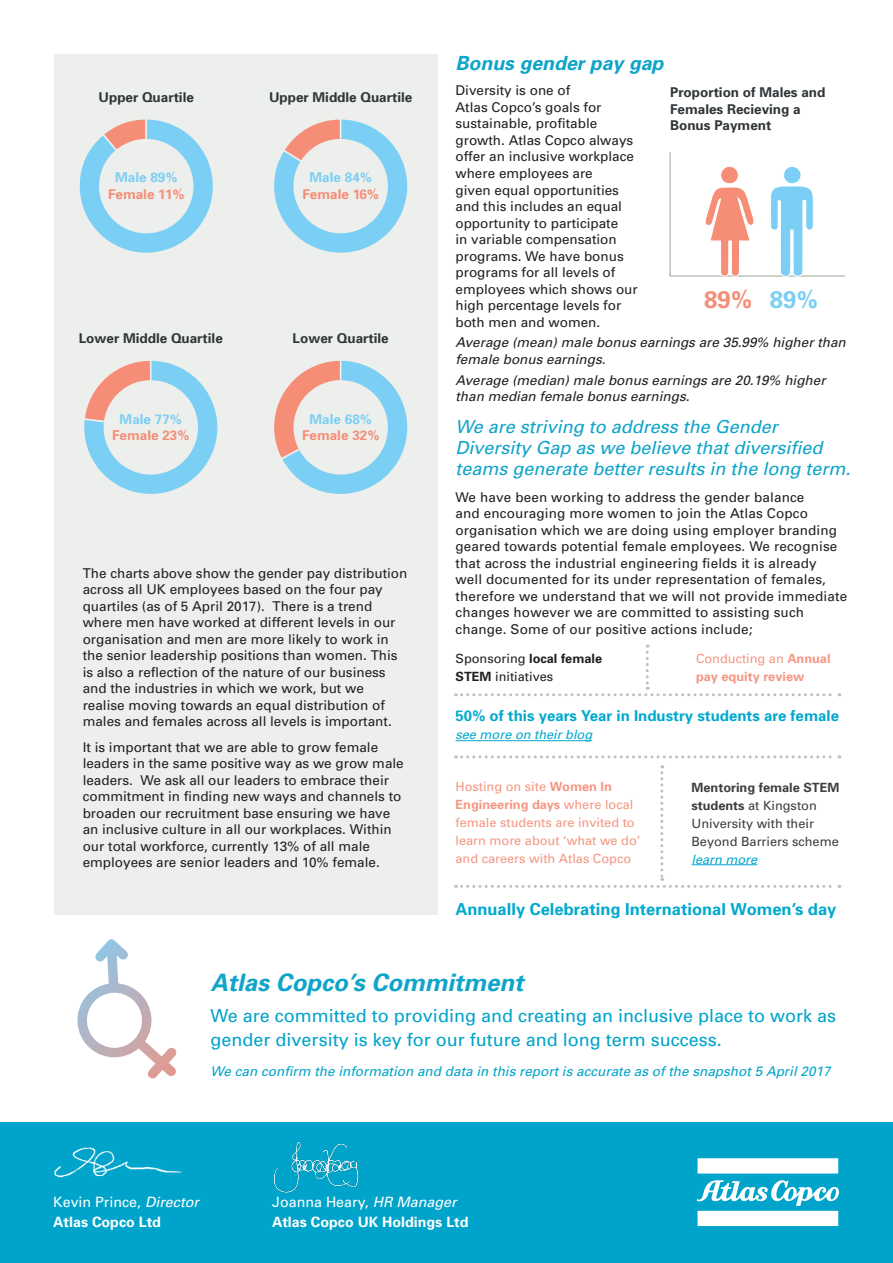
<style>
.page{position:relative;width:893px;height:1263px;background:#fff}
.page>*{position:absolute;margin:0;border:0;box-sizing:border-box;transform-origin:0 0}
.Running_Text{font:italic 700 24px "Univers";color:#0fa4c9}
.Running_Text-2{font:700 24px "Univers";color:#f58d77}
.Running_Text-3{font:700 24px "Univers";color:#7bcff4}
.Subheading{font:italic 700 19.5px "Univers";color:#0fa4c9}
.Running_Text-4{font:18px/24px "Univers";color:#00a4ca}
.Body{font:italic 18px/21px "Univers";color:#0fa4c9}
.Body-2{font:700 16.5px "Univers";color:#00a9ce}
.Body-3{font:700 15px "Univers";color:#00a9ce}
.Body-4{font:14.25px "Univers";color:#fff}
.Body-5{font:700 14.25px "Univers";color:#fff}
.Running_Text-5{font:13.5px/16.5px "Univers";color:#231f20}
.Running_Text-6{font:italic 13.5px/16.5px "Univers";color:#231f20}
.Running_Text-7{font:700 13.5px/16.5px "Univers";color:#303538}
.Running_Text-8{font:italic 13.5px "Univers";color:#00a4ca}
.Running_Text-9{font:700 13.5px/16.5px "Univers";color:#f58d77;text-align:center}
.Body-6{font:12.75px/18px "Univers";color:#f59782}
.Body-7{font:12.75px/18px "Univers";color:#3e3e3f}
.Body-8{font:12.75px/18px "Univers";color:#231f20}
.Body-9{font:700 12.75px/18px "Univers";color:#f59782}
.Body-10{font:italic 12.75px "Univers";color:#00a9ce}
.s1{color:#7bcff4}
.s2{font-weight:400}
.s3{font-weight:700}
.s4{font-style:italic}
</style>
<div class="page">
<div style="left:54px;top:54px;width:383px;height:861px;background:#edefec"></div>
<div style="left:0;top:1122px;width:893px;height:141px;background:#00a4ca"></div>
<div style="left:698px;top:1158px;width:140px;height:15px;background:#fff"></div>
<svg style="left:697px;top:1180px;width:142px;height:46px"></svg>
<img style="left:273px;top:1142px;width:86px;height:51px">
<img style="left:54px;top:1147px;width:128px;height:31px">
<svg style="left:79px;top:119px;width:134px;height:134px"></svg>
<div style="left:99px;top:139px;width:94px;height:94px;background:#edefec;border-radius:50%"></div>
<svg style="left:274px;top:119px;width:134px;height:134px"></svg>
<div style="left:293px;top:139px;width:95px;height:94px;background:#edefec;border-radius:50%"></div>
<svg style="left:84px;top:360px;width:134px;height:134px"></svg>
<div style="left:104px;top:380px;width:94px;height:95px;background:#edefec;border-radius:50%"></div>
<svg style="left:274px;top:360px;width:134px;height:134px"></svg>
<div style="left:293px;top:380px;width:95px;height:95px;background:#edefec;border-radius:50%"></div>
<hr style="left:670px;top:275px;width:175px;height:2px;background:#bcc3b8">
<hr style="left:669px;top:152px;width:2px;height:124px;background:#bcc3b8">
<svg style="left:770px;top:166px;width:44px;height:111px"></svg>
<svg style="left:704px;top:166px;width:51px;height:111px"></svg>
<svg style="left:77px;top:939px;width:100px;height:140px"></svg>
<svg style="left:455px;top:755px;width:385px;height:3px"></svg>
<svg style="left:455px;top:645px;width:385px;height:51px"></svg>
<svg style="left:455px;top:765px;width:385px;height:123px"></svg>
<hr style="left:455px;top:740px;width:137px;height:1px;background:#00a9ce">
<hr style="left:691px;top:864px;width:66px;height:1px;background:#00a9ce">
<p class="Running_Text-7" style="left:99px;top:88px;width:97px">Upper Quartile</p>
<p class="Running_Text-9" style="left:108px;top:169px;width:78px"><span class="s1">Male 89%<br></span>Female 11%</p>
<p class="Running_Text-7" style="left:269px;top:88px;width:145px">Upper Middle Quartile</p>
<p class="Running_Text-9" style="left:302px;top:169px;width:78px"><span class="s1">Male 84%<br></span>Female 16%</p>
<p class="Running_Text-7" style="left:79px;top:329px;width:146px">Lower Middle Quartile</p>
<p class="Running_Text-9" style="left:112px;top:410px;width:79px"><span class="s1">Male 77%<br></span>Female 23%</p>
<p class="Running_Text-7" style="left:293px;top:329px;width:98px">Lower Quartile</p>
<p class="Running_Text-9" style="left:302px;top:410px;width:79px"><span class="s1">Male 68%<br></span>Female 32%</p>
<p class="Running_Text-5" style="left:83px;top:565px;width:326px">The charts above show the gender pay distribution across all UK employees based on the four pay quartiles (as of 5 April 2017). There is a trend where men have worked at different levels in our organisation and men are more likely to work in the senior leadership positions than women. This is also a reflection of the nature of our business and the industries in which we work, but we realise moving towards an equal distribution of males and females across all levels is important.</p>
<p class="Running_Text-5" style="left:83px;top:739px;width:323px">It is important that we are able to grow female leaders in the same positive way as we grow male leaders. We ask all our leaders to embrace their commitment in finding new ways and channels to broaden our recruitment base ensuring we have an inclusive culture in all our workplaces. Within our total workforce, currently 13% of all male employees are senior leaders and 10% female.</p>
<p class="Subheading" style="left:455px;top:51px;width:210px">Bonus gender pay gap</p>
<p class="Running_Text-5" style="left:455px;top:82px;width:184px">Diversity is one of<br>Atlas Copco’s goals for sustainable, profitable growth. Atlas Copco always offer an inclusive workplace where employees are<br>given equal opportunities and this includes an equal opportunity to participate<br>in variable compensation programs. We have bonus programs for all levels of employees which shows our high percentage levels for both men and women.</p>
<p class="Running_Text-6" style="left:455px;top:334px;width:392px">Average (mean) male bonus earnings are 35.99% higher than female bonus earnings.</p>
<p class="Running_Text-6" style="left:455px;top:371px;width:372px">Average (median) male bonus earnings are 20.19% higher than median female bonus earnings.</p>
<p class="Body" style="left:455px;top:415px;width:397px">We are striving to address the Gender<br>Diversity Gap as we believe that diversified teams generate better results in the long term.</p>
<p class="Running_Text-5" style="left:455px;top:488px;width:393px">We have been working to address the gender balance<br>and encouraging more women to join the Atlas Copco organisation which we are doing using employer branding geared towards potential female employees. We recognise that across the industrial engineering fields it is already<br>well documented for its under representation of females, therefore we understand that we will not provide immediate changes however we are committed to assisting such change. Some of our positive actions include;</p>
<p class="Running_Text-7" style="left:670px;top:84px;width:157px">Proportion of Males and<br>Females Recieving a<br>Bonus Payment</p>
<p class="Running_Text-2" style="left:704px;top:284px;width:50px">89%</p>
<p class="Running_Text-3" style="left:770px;top:284px;width:50px">89%</p>
<p class="Body-9" style="left:696px;top:649px;width:136px"><span class="s2">Conducting an</span> Annual pay equity review</p>
<p class="Body-8" style="left:455px;top:649px;width:148px">Sponsoring <span class="s3">local female<br>STEM</span> initiatives</p>
<p class="Body-3" style="left:455px;top:706px;width:385px">50% of this years Year in Industry students are female</p>
<p class="Body-10" style="left:455px;top:727px;width:138px">see more on their blog</p>
<p class="Body-6" style="left:455px;top:777px;width:186px">Hosting on site <span class="s3">Women In<br>Engineering days</span> where local female students are invited to learn more about ‘what we do’ and careers with Atlas Copco</p>
<p class="Body-7" style="left:691px;top:778px;width:150px"><span class="s3">Mentoring female STEM students</span> at Kingston<br>University with their<br>Beyond Barriers scheme</p>
<p class="Body-10" style="left:691px;top:851px;width:67px">learn more</p>
<p class="Body-2" style="left:455px;top:898px;width:382px">Annually Celebrating International Women’s day</p>
<p class="Running_Text" style="left:211px;top:967px;width:314px">Atlas Copco’s Commitment</p>
<p class="Running_Text-4" style="left:211px;top:1003px;width:627px">We are committed to providing and creating an inclusive place to work as gender diversity is key for our future and long term success.</p>
<p class="Running_Text-8" style="left:211px;top:1062px;width:621px">We can confirm the information and data in this report is accurate as of the snapshot 5 April 2017</p>
<p class="Body-4" style="left:53px;top:1193px;width:147px">Kevin Prince, <span class="s4">Director</span></p>
<p class="Body-5" style="left:53px;top:1212px;width:109px">Atlas Copco Ltd</p>
<p class="Body-4" style="left:272px;top:1193px;width:186px">Joanna Heary, <span class="s4">HR Manager</span></p>
<p class="Body-5" style="left:272px;top:1212px;width:198px">Atlas Copco UK Holdings Ltd</p>
</div>
